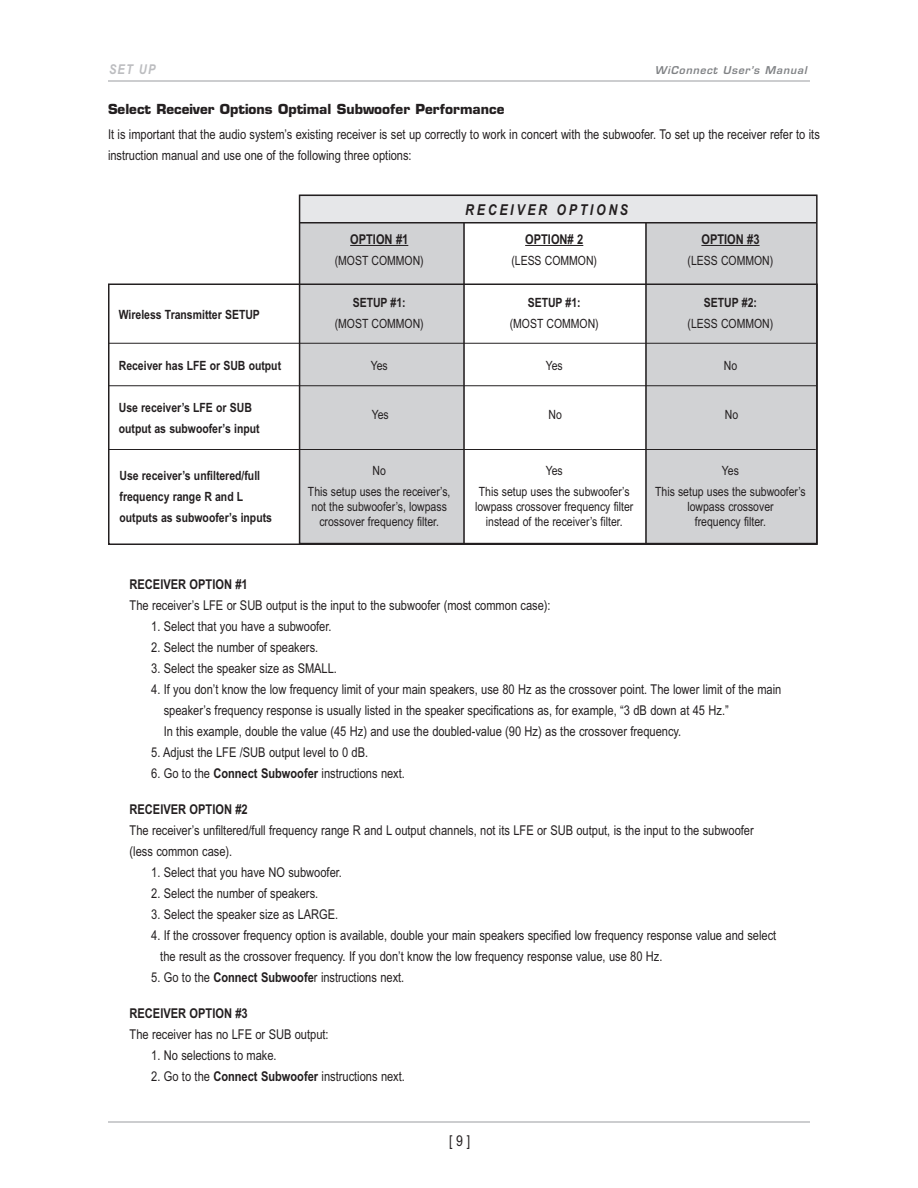
<style>
.page{position:relative;width:918px;height:1188px;background:#fff}
.page>*{position:absolute;margin:0;border:0;box-sizing:border-box;transform-origin:0 0}
.t1{font:italic 700 15px "Arial Narrow";letter-spacing:.18em;color:#231f20}
.t2{font:15px "Arial Narrow";color:#231f20}
.t3{font:13.5px/21px "Arial Narrow";color:#231f20}
.t4{font:700 13.5px "Arial Narrow";color:#231f20}
.t5{font:700 13.5px "Eurostile";color:#231f20}
.t6{font:italic 700 13.5px "Arial Narrow";color:#bcbdc0}
.t7{font:12.75px "Arial Narrow";color:#231f20}
.t8{font:700 12.75px/21px "Arial Narrow";color:#231f20}
.t9{font:italic 600 10.5px "Eurostile";letter-spacing:.07em;color:#808285}
.s1{font-weight:700}
</style>
<div class="page">
<div style="left:646px;top:223px;width:170px;height:322px;background:#d1d2d4"></div>
<div style="left:299px;top:223px;width:166px;height:321px;background:#d1d2d4"></div>
<div style="left:300px;top:194px;width:516px;height:29px;background:#e6e7e9"></div>
<hr style="left:350px;top:245px;width:58px;height:1px;background:#231f20">
<hr style="left:525px;top:245px;width:58px;height:1px;background:#231f20">
<hr style="left:701px;top:245px;width:59px;height:1px;background:#231f20">
<div style="left:108px;top:284px;width:710px;height:261px;border:2px solid #231f20"></div>
<hr style="left:108px;top:1121px;width:702px;height:2px;background:#bcbdc0">
<hr style="left:108px;top:80px;width:702px;height:2px;background:#bcbdc0">
<hr style="left:108px;top:343px;width:709px;height:1px;background:#231f20">
<hr style="left:108px;top:385px;width:709px;height:1px;background:#231f20">
<hr style="left:108px;top:449px;width:708px;height:1px;background:#231f20">
<div style="left:299px;top:195px;width:519px;height:349px;border:2px solid #231f20"></div>
<hr style="left:300px;top:222px;width:517px;height:2px;background:#231f20">
<hr style="left:463px;top:223px;width:2px;height:320px;background:#231f20">
<hr style="left:645px;top:222px;width:2px;height:321px;background:#231f20">
<p class="t6" style="left:109px;top:64px;width:48px">SET UP</p>
<p class="t9" style="left:655px;top:66px;width:153px">WiConnect User’s Manual</p>
<p class="t5" style="left:108px;top:104px;width:398px">Select Receiver Options Optimal Subwoofer Performance</p>
<p class="t3" style="left:108px;top:125px;width:713px">It is important that the audio system’s existing receiver is set up correctly to work in concert with the subwoofer. To set up the receiver refer to its instruction manual and use one of the following three options:</p>
<p class="t1" style="left:465px;top:204px;width:164px">RECEIVER OPTIONS</p>
<p class="t8" style="left:119px;top:304px;width:143px">Wireless Transmitter SETUP</p>
<p class="t4" style="left:350px;top:232px;width:60px">OPTION #1</p>
<p class="t4" style="left:525px;top:232px;width:60px">OPTION# 2</p>
<p class="t4" style="left:701px;top:232px;width:60px">OPTION #3</p>
<p class="t7" style="left:335px;top:256px;width:90px">(MOST COMMON)</p>
<p class="t7" style="left:511px;top:256px;width:87px">(LESS COMMON)</p>
<p class="t7" style="left:688px;top:256px;width:87px">(LESS COMMON)</p>
<p class="t8" style="left:353px;top:292px;width:54px">SETUP #1:</p>
<p class="t8" style="left:528px;top:292px;width:54px">SETUP #1:</p>
<p class="t8" style="left:704px;top:292px;width:54px">SETUP #2:</p>
<p class="t7" style="left:335px;top:319px;width:90px">(MOST COMMON)</p>
<p class="t7" style="left:510px;top:319px;width:90px">(MOST COMMON)</p>
<p class="t7" style="left:688px;top:319px;width:87px">(LESS COMMON)</p>
<p class="t8" style="left:119px;top:355px;width:164px">Receiver has LFE or SUB output</p>
<p class="t7" style="left:371px;top:361px;width:19px">Yes</p>
<p class="t7" style="left:546px;top:361px;width:19px">Yes</p>
<p class="t7" style="left:724px;top:361px;width:15px">No</p>
<p class="t8" style="left:119px;top:397px;width:142px">Use receiver’s LFE or SUB output as subwoofer’s input</p>
<p class="t7" style="left:373px;top:466px;width:15px">No</p>
<p class="t7" style="left:546px;top:466px;width:19px">Yes</p>
<p class="t7" style="left:722px;top:466px;width:19px">Yes</p>
<p class="t7" style="left:308px;top:487px;width:144px">This setup uses the receiver’s,</p>
<p class="t7" style="left:479px;top:487px;width:152px">This setup uses the subwoofer’s</p>
<p class="t7" style="left:655px;top:487px;width:152px">This setup uses the subwoofer’s</p>
<p class="t7" style="left:312px;top:502px;width:137px">not the subwoofer’s, lowpass</p>
<p class="t7" style="left:475px;top:502px;width:160px">lowpass crossover frequency filter</p>
<p class="t7" style="left:687px;top:502px;width:88px">lowpass crossover</p>
<p class="t7" style="left:319px;top:517px;width:121px">crossover frequency filter.</p>
<p class="t7" style="left:486px;top:517px;width:138px">instead of the receiver’s filter.</p>
<p class="t7" style="left:695px;top:517px;width:73px">frequency filter.</p>
<p class="t7" style="left:372px;top:410px;width:19px">Yes</p>
<p class="t7" style="left:549px;top:410px;width:15px">No</p>
<p class="t7" style="left:725px;top:410px;width:15px">No</p>
<p class="t8" style="left:120px;top:465px;width:154px">Use receiver’s unfiltered/full frequency range R and L outputs as subwoofer’s inputs</p>
<p class="t4" style="left:130px;top:577px;width:120px">RECEIVER OPTION #1</p>
<p class="t3" style="left:130px;top:596px;width:423px">The receiver’s LFE or SUB output is the input to the subwoofer (most common case):</p>
<p class="t3" style="left:151px;top:617px;width:182px">1. Select that you have a subwoofer.</p>
<p class="t3" style="left:151px;top:638px;width:169px">2. Select the number of speakers.</p>
<p class="t3" style="left:151px;top:659px;width:187px">3. Select the speaker size as SMALL.</p>
<p class="t3" style="left:164px;top:680px;width:619px;text-indent:-12px">4. If you don’t know the low frequency limit of your main speakers, use 80 Hz as the crossover point. The lower limit of the main speaker’s frequency response is usually listed in the speaker specifications as, for example, “3 dB down at 45 Hz.”<br>In this example, double the value (45 Hz) and use the doubled-value (90 Hz) as the crossover frequency.</p>
<p class="t3" style="left:151px;top:743px;width:218px">5. Adjust the LFE /SUB output level to 0 dB.</p>
<p class="t3" style="left:151px;top:764px;width:255px">6. Go to the <span class="s1">Connect Subwoofer</span> instructions next.</p>
<p class="t4" style="left:130px;top:802px;width:120px">RECEIVER OPTION #2</p>
<p class="t3" style="left:130px;top:821px;width:626px">The receiver’s unfiltered/full frequency range R and L output channels, not its LFE or SUB output, is the input to the subwoofer (less common case).</p>
<p class="t3" style="left:151px;top:863px;width:192px">1. Select that you have NO subwoofer.</p>
<p class="t3" style="left:151px;top:884px;width:169px">2. Select the number of speakers.</p>
<p class="t3" style="left:151px;top:905px;width:189px">3. Select the speaker size as LARGE.</p>
<p class="t3" style="left:160px;top:926px;width:618px;text-indent:-9px">4. If the crossover frequency option is available, double your main speakers specified low frequency response value and select the result as the crossover frequency. If you don’t know the low frequency response value, use 80 Hz.</p>
<p class="t3" style="left:151px;top:968px;width:255px">5. Go to the <span class="s1">Connect Subwoofe</span>r instructions next.</p>
<p class="t4" style="left:130px;top:1006px;width:120px">RECEIVER OPTION #3</p>
<p class="t3" style="left:130px;top:1025px;width:201px">The receiver has no LFE or SUB output:</p>
<p class="t3" style="left:151px;top:1046px;width:127px">1. No selections to make.</p>
<p class="t3" style="left:151px;top:1067px;width:255px">2. Go to the <span class="s1">Connect Subwoofer</span> instructions next.</p>
<p class="t2" style="left:449px;top:1136px;width:23px">[9]</p>
</div>
